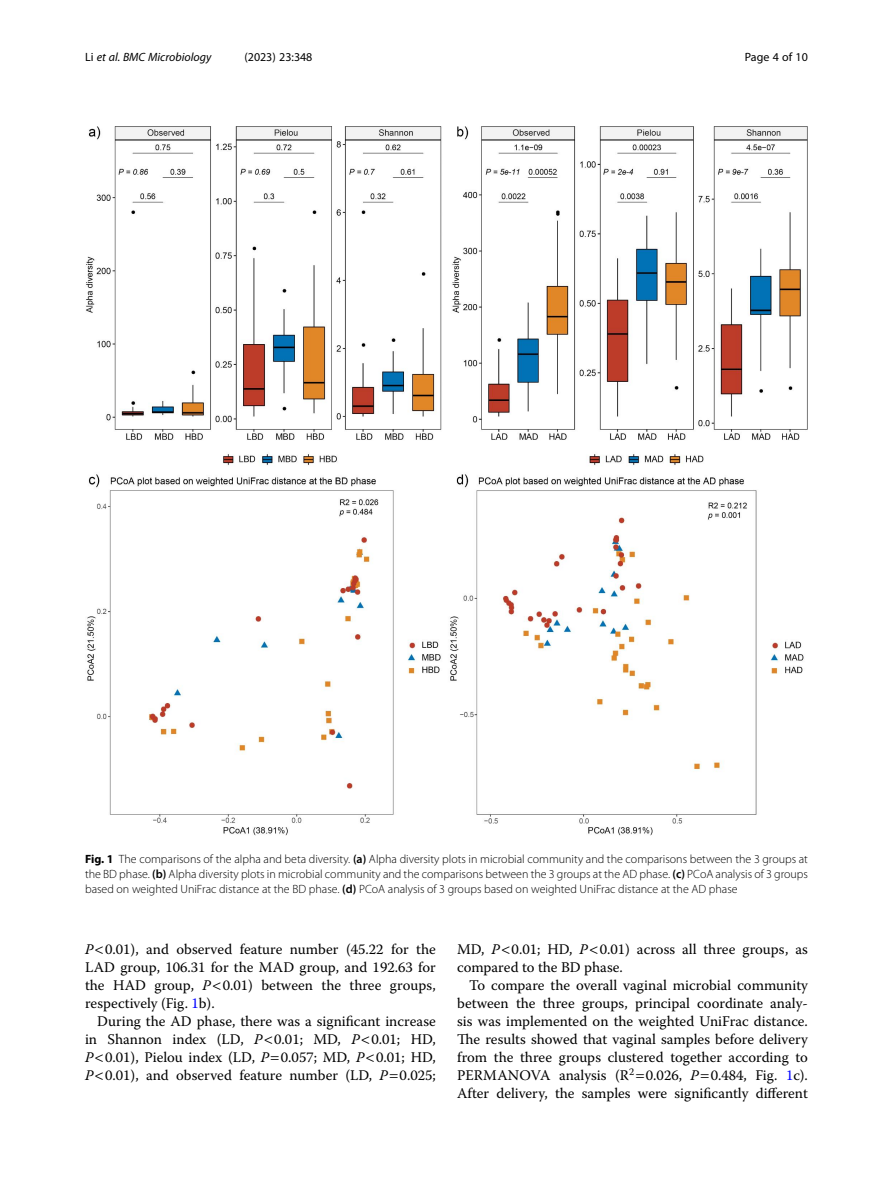
<style>
.page{position:relative;width:893px;height:1191px;background:#fff}
.page>*{position:absolute;margin:0;border:0;box-sizing:border-box;transform-origin:0 0}
.Body_Text_Indent{font:14.7px/18px "Warnock Pro";color:#000;text-align:justify}
.Body_Text{font:14.7px/18px "Warnock Pro";color:#000;text-align:justify}
.Figure_Caption{font:300 12px/15px "Myriad Pro";color:#000;text-align:justify}
.t1{font:italic 12px "Myriad Pro";color:#000}
.t2{font:12px "Myriad Pro";color:#000}
.s1{font-style:normal}
.s2{font-weight:700}
.s3{font-weight:600}
.s4{font-style:italic}
.s5{color:#00f}
</style>
<div class="page">
<img style="left:86px;top:126px;width:722px;height:709px">
<p class="t1" style="left:85px;top:50px;width:128px"><span class="s1">Li</span> et al. BMC Microbiology</p>
<p class="t2" style="left:244px;top:50px;width:70px">(2023) 23:348</p>
<p class="t2" style="left:745px;top:50px;width:65px">Page 4 of 10</p>
<p class="Figure_Caption" style="left:85px;top:851px;width:724px"><span class="s2">Fig. 1</span> The comparisons of the alpha and beta diversity. <span class="s3">(a)</span> Alpha diversity plots in microbial community and the comparisons between the 3 groups at the BD phase. <span class="s3">(b)</span> Alpha diversity plots in microbial community and the comparisons between the 3 groups at the AD phase. <span class="s3">(c)</span> PCoA analysis of 3 groups based on weighted UniFrac distance at the BD phase. <span class="s3">(d)</span> PCoA analysis of 3 groups based on weighted UniFrac distance at the AD phase</p>
<p class="Body_Text" style="left:85px;top:940px;width:352px"><span class="s4">P</span> 0.01), and observed feature number (45.22 for the LAD group, 106.31 for the MAD group, and 192.63 for the HAD group, <span class="s4">P</span> 0.01) between the three groups, respectively (Fig. <span class="s5">1</span>b).</p>
<p class="Body_Text_Indent" style="left:85px;top:1012px;width:352px;text-indent:12px">During the AD phase, there was a significant increase in Shannon index (LD, <span class="s4">P</span> 0.01; MD, <span class="s4">P</span> 0.01; HD, <span class="s4">P</span> 0.01), Pielou index (LD, <span class="s4">P</span> 0.057; MD, <span class="s4">P</span> 0.01; HD, <span class="s4">P</span> 0.01), and observed feature number (LD, <span class="s4">P</span> 0.025;</p>
<p class="Body_Text_Indent" style="left:457px;top:940px;width:352px">MD, <span class="s4">P</span> 0.01; HD, <span class="s4">P</span> 0.01) across all three groups, as compared to the BD phase.</p>
<p class="Body_Text_Indent" style="left:457px;top:976px;width:352px;text-indent:12px">To compare the overall vaginal microbial community between the three groups, principal coordinate analy&shy;sis was implemented on the weighted UniFrac distance.<br>The results showed that vaginal samples before delivery from the three groups clustered together according to PERMANOVA analysis (R<sup>2</sup> 0.026, <span class="s4">P</span> 0.484, Fig. <span class="s5">1</span>c).<br>After delivery, the samples were significantly different</p>
</div>
